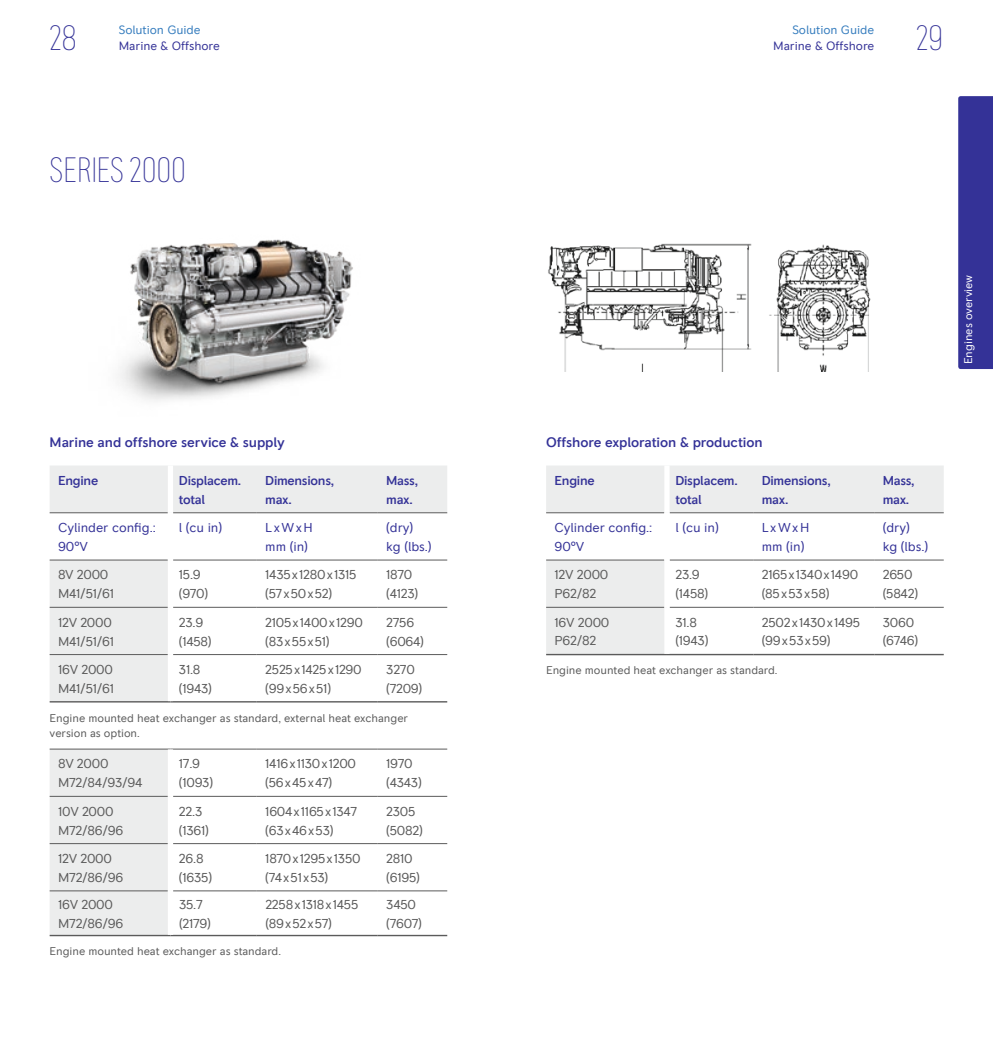
<style>
.page{position:relative;width:993px;height:1042px;background:#fff}
.page>*{position:absolute;margin:0;border:0;box-sizing:border-box;transform-origin:0 0}
.t1{font:200 condensed 35px "RR Pioneer";letter-spacing:-.005em;color:#343297}
.t2{font:500 14px "RR Pioneer";letter-spacing:-.005em;color:#343297}
.t3{font:13.12px/18.9px "RR Pioneer";letter-spacing:-.02em;color:#5b5b5b}
.t4{font:500 13.12px/18.9px "RR Pioneer";letter-spacing:-.02em;color:#343297}
.t5{font:13.12px/18.9px "RR Pioneer";letter-spacing:-.005em;color:#343297}
.t6{font:13.12px/18.9px "RR Pioneer";letter-spacing:.115em;color:#343297}
.t7{font:12.25px "RR Pioneer";letter-spacing:-.005em;color:#343297}
.t8{font:12.25px "RR Pioneer";letter-spacing:-.005em;color:#367dbe}
.t9{font:11.38px/14.9px "RR Pioneer";letter-spacing:-.005em;color:#5b5b5b}
.t10{font:11.38px "RR Pioneer";letter-spacing:-.005em;color:#fff}
</style>
<div class="page">
<img style="left:118px;top:239px;width:235px;height:162px">
<img style="left:548px;top:243px;width:323px;height:128px">
<div style="left:958px;top:96px;width:34px;height:273px;background:#343297"></div>
<svg style="left:50px;top:466px;width:397px;height:469px"></svg>
<hr style="left:50px;top:560px;width:118px;height:1px;background:#5b5b5b">
<hr style="left:50px;top:607px;width:118px;height:1px;background:#5b5b5b">
<hr style="left:50px;top:654px;width:118px;height:1px;background:#5b5b5b">
<hr style="left:50px;top:749px;width:120px;height:1px;background:#5b5b5b">
<hr style="left:50px;top:796px;width:118px;height:1px;background:#5b5b5b">
<hr style="left:50px;top:843px;width:118px;height:1px;background:#5b5b5b">
<hr style="left:50px;top:890px;width:118px;height:1px;background:#5b5b5b">
<hr style="left:173px;top:560px;width:84px;height:1px;background:#5b5b5b">
<hr style="left:257px;top:560px;width:120px;height:1px;background:#5b5b5b">
<hr style="left:377px;top:560px;width:70px;height:1px;background:#5b5b5b">
<hr style="left:173px;top:607px;width:84px;height:1px;background:#5b5b5b">
<hr style="left:257px;top:607px;width:120px;height:1px;background:#5b5b5b">
<hr style="left:377px;top:607px;width:70px;height:1px;background:#5b5b5b">
<hr style="left:173px;top:654px;width:84px;height:1px;background:#5b5b5b">
<hr style="left:257px;top:654px;width:120px;height:1px;background:#5b5b5b">
<hr style="left:377px;top:654px;width:70px;height:1px;background:#5b5b5b">
<hr style="left:170px;top:749px;width:87px;height:1px;background:#5b5b5b">
<hr style="left:257px;top:749px;width:120px;height:1px;background:#5b5b5b">
<hr style="left:377px;top:749px;width:70px;height:1px;background:#5b5b5b">
<hr style="left:173px;top:796px;width:84px;height:1px;background:#5b5b5b">
<hr style="left:257px;top:796px;width:120px;height:1px;background:#5b5b5b">
<hr style="left:377px;top:796px;width:70px;height:1px;background:#5b5b5b">
<hr style="left:173px;top:843px;width:84px;height:1px;background:#5b5b5b">
<hr style="left:257px;top:843px;width:120px;height:1px;background:#5b5b5b">
<hr style="left:377px;top:843px;width:70px;height:1px;background:#5b5b5b">
<hr style="left:173px;top:890px;width:84px;height:1px;background:#5b5b5b">
<hr style="left:257px;top:890px;width:120px;height:1px;background:#5b5b5b">
<hr style="left:377px;top:890px;width:70px;height:1px;background:#5b5b5b">
<hr style="left:50px;top:512px;width:118px;height:1px;background:#5b5b5b">
<hr style="left:173px;top:512px;width:84px;height:1px;background:#5b5b5b">
<hr style="left:257px;top:512px;width:120px;height:1px;background:#5b5b5b">
<hr style="left:377px;top:512px;width:70px;height:1px;background:#5b5b5b">
<hr style="left:50px;top:701px;width:120px;height:1px;background:#5b5b5b">
<hr style="left:170px;top:701px;width:87px;height:1px;background:#5b5b5b">
<hr style="left:257px;top:701px;width:120px;height:1px;background:#5b5b5b">
<hr style="left:377px;top:701px;width:70px;height:1px;background:#5b5b5b">
<hr style="left:50px;top:935px;width:120px;height:1px;background:#5b5b5b">
<hr style="left:170px;top:935px;width:87px;height:1px;background:#5b5b5b">
<hr style="left:257px;top:935px;width:120px;height:1px;background:#5b5b5b">
<hr style="left:377px;top:935px;width:70px;height:1px;background:#5b5b5b">
<div style="left:168px;top:465px;width:5px;height:48px;background:#fff"></div>
<div style="left:168px;top:513px;width:5px;height:47px;background:#fff"></div>
<div style="left:168px;top:560px;width:5px;height:47px;background:#fff"></div>
<div style="left:168px;top:607px;width:5px;height:47px;background:#fff"></div>
<div style="left:168px;top:654px;width:5px;height:47px;background:#fff"></div>
<div style="left:168px;top:749px;width:5px;height:47px;background:#fff"></div>
<div style="left:168px;top:796px;width:5px;height:47px;background:#fff"></div>
<div style="left:168px;top:843px;width:5px;height:48px;background:#fff"></div>
<div style="left:168px;top:891px;width:5px;height:44px;background:#fff"></div>
<svg style="left:546px;top:466px;width:397px;height:188px"></svg>
<hr style="left:546px;top:560px;width:118px;height:1px;background:#5b5b5b">
<hr style="left:546px;top:607px;width:118px;height:1px;background:#5b5b5b">
<hr style="left:669px;top:560px;width:84px;height:1px;background:#5b5b5b">
<hr style="left:753px;top:560px;width:120px;height:1px;background:#5b5b5b">
<hr style="left:873px;top:560px;width:70px;height:1px;background:#5b5b5b">
<hr style="left:669px;top:607px;width:84px;height:1px;background:#5b5b5b">
<hr style="left:753px;top:607px;width:120px;height:1px;background:#5b5b5b">
<hr style="left:873px;top:607px;width:70px;height:1px;background:#5b5b5b">
<hr style="left:546px;top:512px;width:118px;height:1px;background:#5b5b5b">
<hr style="left:669px;top:512px;width:84px;height:1px;background:#5b5b5b">
<hr style="left:753px;top:512px;width:120px;height:1px;background:#5b5b5b">
<hr style="left:873px;top:512px;width:70px;height:1px;background:#5b5b5b">
<hr style="left:546px;top:654px;width:120px;height:1px;background:#5b5b5b">
<hr style="left:666px;top:654px;width:87px;height:1px;background:#5b5b5b">
<hr style="left:753px;top:654px;width:120px;height:1px;background:#5b5b5b">
<hr style="left:873px;top:654px;width:70px;height:1px;background:#5b5b5b">
<div style="left:664px;top:465px;width:5px;height:48px;background:#fff"></div>
<div style="left:664px;top:513px;width:5px;height:47px;background:#fff"></div>
<div style="left:664px;top:560px;width:5px;height:47px;background:#fff"></div>
<div style="left:664px;top:607px;width:5px;height:47px;background:#fff"></div>
<h1 class="t1" style="left:50px;top:18px;width:28px">28</h1>
<h1 class="t1" style="left:915px;top:18px;width:29px">29</h1>
<p class="t8" style="left:119px;top:23px;width:83px">Solution Guide</p>
<p class="t7" style="left:119px;top:38px;width:103px">Marine &amp; Offshore</p>
<p class="t8" style="left:792px;top:23px;width:83px">Solution Guide</p>
<p class="t7" style="left:772px;top:38px;width:103px">Marine &amp; Offshore</p>
<h1 class="t1" style="left:50px;top:150px;width:138px">SERIES 2000</h1>
<p class="t2" style="left:50px;top:433px;width:237px">Marine and offshore service &amp; supply</p>
<p class="t2" style="left:546px;top:433px;width:218px">Offshore exploration &amp; production</p>
<p class="t4" style="left:58px;top:471px;width:42px">Engine</p>
<p class="t4" style="left:179px;top:471px;width:64px">Displacem. total</p>
<p class="t4" style="left:265px;top:471px;width:70px">Dimensions, max.</p>
<p class="t4" style="left:386px;top:471px;width:33px">Mass, max.</p>
<p class="t5" style="left:58px;top:518px;width:99px">Cylinder config.:<br>90°V</p>
<p class="t5" style="left:179px;top:518px;width:45px">l (cu in)</p>
<p class="t6" style="left:265px;top:518px;width:49px">LxWxH mm (in)</p>
<p class="t5" style="left:386px;top:518px;width:47px">(dry)<br>kg (lbs.)</p>
<p class="t3" style="left:58px;top:565px;width:57px">8V 2000<br>M41/51/61</p>
<p class="t3" style="left:179px;top:565px;width:31px">15.9 (970)</p>
<p class="t3" style="left:265px;top:565px;width:93px">1435x1280x1315 (57x50x52)</p>
<p class="t3" style="left:386px;top:565px;width:33px">1870 (4123)</p>
<p class="t3" style="left:58px;top:613px;width:57px">12V 2000<br>M41/51/61</p>
<p class="t3" style="left:179px;top:613px;width:34px">23.9 (1458)</p>
<p class="t3" style="left:265px;top:613px;width:99px">2105x1400x1290 (83x55x51)</p>
<p class="t3" style="left:386px;top:613px;width:39px">2756 (6064)</p>
<p class="t3" style="left:58px;top:660px;width:57px">16V 2000<br>M41/51/61</p>
<p class="t3" style="left:179px;top:660px;width:34px">31.8 (1943)</p>
<p class="t3" style="left:265px;top:660px;width:98px">2525x1425x1290 (99x56x51)</p>
<p class="t3" style="left:386px;top:660px;width:38px">3270 (7209)</p>
<p class="t9" style="left:50px;top:710px;width:360px">Engine mounted heat exchanger as standard, external heat exchanger version as option.</p>
<p class="t3" style="left:58px;top:754px;width:86px">8V 2000<br>M72/84/93/94</p>
<p class="t3" style="left:179px;top:754px;width:36px">17.9 (1093)</p>
<p class="t3" style="left:265px;top:754px;width:92px">1416x1130x1200 (56x45x47)</p>
<p class="t3" style="left:386px;top:754px;width:37px">1970 (4343)</p>
<p class="t3" style="left:58px;top:802px;width:67px">10V 2000<br>M72/86/96</p>
<p class="t3" style="left:179px;top:802px;width:31px">22.3 (1361)</p>
<p class="t3" style="left:265px;top:802px;width:93px">1604x1165x1347 (63x46x53)</p>
<p class="t3" style="left:386px;top:802px;width:38px">2305 (5082)</p>
<p class="t3" style="left:58px;top:849px;width:67px">12V 2000<br>M72/86/96</p>
<p class="t3" style="left:179px;top:849px;width:35px">26.8 (1635)</p>
<p class="t3" style="left:265px;top:849px;width:97px">1870x1295x1350 (74x51x53)</p>
<p class="t3" style="left:386px;top:849px;width:35px">2810 (6195)</p>
<p class="t3" style="left:58px;top:895px;width:67px">16V 2000<br>M72/86/96</p>
<p class="t3" style="left:179px;top:895px;width:33px">35.7 (2179)</p>
<p class="t3" style="left:265px;top:895px;width:95px">2258x1318x1455 (89x52x57)</p>
<p class="t3" style="left:386px;top:895px;width:37px">3450 (7607)</p>
<p class="t9" style="left:50px;top:944px;width:233px">Engine mounted heat exchanger as standard.</p>
<p class="t4" style="left:554px;top:471px;width:42px">Engine</p>
<p class="t4" style="left:675px;top:471px;width:64px">Displacem. total</p>
<p class="t4" style="left:761px;top:471px;width:70px">Dimensions, max.</p>
<p class="t4" style="left:882px;top:471px;width:33px">Mass, max.</p>
<p class="t5" style="left:554px;top:518px;width:99px">Cylinder config.:<br>90°V</p>
<p class="t5" style="left:675px;top:518px;width:45px">l (cu in)</p>
<p class="t6" style="left:761px;top:518px;width:49px">LxWxH mm (in)</p>
<p class="t5" style="left:882px;top:518px;width:47px">(dry)<br>kg (lbs.)</p>
<p class="t3" style="left:554px;top:565px;width:55px">12V 2000<br>P62/82</p>
<p class="t3" style="left:675px;top:565px;width:34px">23.9 (1458)</p>
<p class="t3" style="left:761px;top:565px;width:98px">2165x1340x1490 (85x53x58)</p>
<p class="t3" style="left:882px;top:565px;width:37px">2650 (5842)</p>
<p class="t3" style="left:554px;top:612px;width:56px">16V 2000<br>P62/82</p>
<p class="t3" style="left:675px;top:612px;width:34px">31.8 (1943)</p>
<p class="t3" style="left:761px;top:612px;width:100px">2502x1430x1495 (99x53x59)</p>
<p class="t3" style="left:882px;top:612px;width:37px">3060 (6746)</p>
<p class="t9" style="left:546px;top:663px;width:233px">Engine mounted heat exchanger as standard.</p>
<p class="t10" style="left:961px;top:364px;width:91px;rotate:-90deg">Engines overview</p>
</div>
